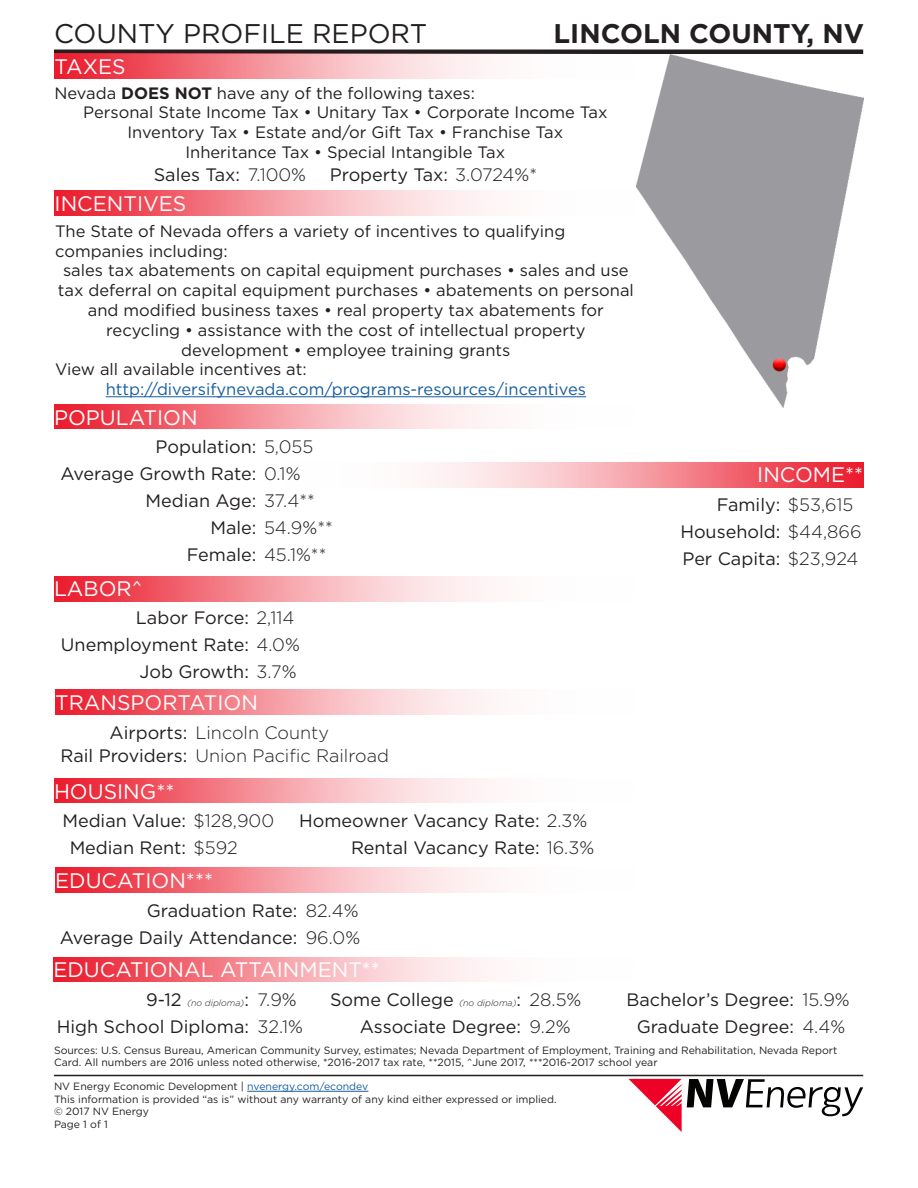
<style>
.page{position:relative;width:918px;height:1188px;background:#fff}
.page>*{position:absolute;margin:0;border:0;box-sizing:border-box;transform-origin:0 0}
.t1{font:27px "Gotham";color:#231f20}
.t2{font:700 27px "Gotham";color:#231f20}
.t3{font:21px "Gotham";color:#fff}
.t4{font:18px "Gotham";color:#231f20}
.t5{font:300 18px "Gotham";color:#231f20}
.t6{font:16.5px/19.8px "Gotham";color:#231f20;text-align:center}
.t7{font:16.5px "Gotham";color:#175d9e}
.t8{font:10.5px/12.6px "Gotham";color:#231f20}
.t9{font:italic 300 9px "Gotham";color:#231f20}
.s1{font-weight:700}
.s2{font-weight:300}
.s3{font-weight:400}
.s4{font-weight:400;font-style:normal;font-size:18px}
.s5{font-weight:300;font-style:italic;font-size:9px}
.s6{color:#175d9e}
</style>
<div class="page">
<svg style="left:629px;top:1079px;width:234px;height:53px"></svg>
<hr style="left:54px;top:1075px;width:809px;height:1px;background:#231f20">
<svg style="left:54px;top:50px;width:809px;height:4px;background:#352426"></svg>
<img style="left:54px;top:404px;width:434px;height:25px">
<hr style="left:247px;top:1091px;width:121px;height:1px;background:#175d9e">
<img style="left:636px;top:55px;width:227px;height:352px">
<img style="left:429px;top:463px;width:434px;height:25px">
<img style="left:54px;top:577px;width:434px;height:24px">
<img style="left:54px;top:778px;width:434px;height:25px">
<img style="left:55px;top:54px;width:582px;height:24px">
<img style="left:55px;top:191px;width:582px;height:25px">
<hr style="left:106px;top:396px;width:480px;height:1px;background:#175d9e">
<img style="left:55px;top:868px;width:435px;height:24px">
<img style="left:53px;top:957px;width:435px;height:25px">
<img style="left:55px;top:690px;width:435px;height:24px">
<p class="t1" style="left:54px;top:16px;width:375px">COUNTY PROFILE REPORT</p>
<p class="t2" style="left:554px;top:16px;width:312px">LINCOLN COUNTY, NV</p>
<p class="t3" style="left:55px;top:53px;width:72px">TAXES</p>
<p class="t6" style="left:55px;top:82px;width:422px">Nevada <span class="s1">DOES NOT</span> have any of the following taxes:</p>
<p class="t6" style="left:83px;top:102px;width:526px">Personal State Income Tax • Unitary Tax • Corporate Income Tax</p>
<p class="t6" style="left:127px;top:122px;width:437px">Inventory Tax • Estate and/or Gift Tax • Franchise Tax</p>
<p class="t6" style="left:185px;top:142px;width:321px">Inheritance Tax • Special Intangible Tax</p>
<p class="t3" style="left:55px;top:191px;width:133px">INCENTIVES</p>
<p class="t6" style="left:55px;top:221px;width:512px">The State of Nevada offers a variety of incentives to qualifying</p>
<p class="t6" style="left:55px;top:240px;width:174px">companies including:</p>
<p class="t6" style="left:58px;top:260px;width:578px">sales tax abatements on capital equipment purchases • sales and use tax deferral on capital equipment purchases • abatements on personal and modified business taxes • real property tax abatements for</p>
<p class="t6" style="left:106px;top:320px;width:481px">recycling • assistance with the cost of intellectual property</p>
<p class="t6" style="left:181px;top:339px;width:331px">development • employee training grants</p>
<p class="t6" style="left:55px;top:359px;width:253px">View all available incentives at:</p>
<p class="t7" style="left:106px;top:379px;width:482px">http://diversifynevada.com/programs-resources/incentives</p>
<p class="t4" style="left:154px;top:163px;width:154px">Sales Tax: <span class="s2">7.100%</span></p>
<p class="t4" style="left:330px;top:163px;width:209px">Property Tax: <span class="s2">3.0724%*</span></p>
<p class="t3" style="left:54px;top:404px;width:145px">POPULATION</p>
<p class="t4" style="left:156px;top:436px;width:159px">Population: <span class="s2">5,055</span></p>
<p class="t4" style="left:60px;top:463px;width:242px">Average Growth Rate: <span class="s2">0.1%</span></p>
<p class="t4" style="left:146px;top:490px;width:171px">Median Age: <span class="s2">37.4**</span></p>
<p class="t5" style="left:210px;top:517px;width:124px"><span class="s3">Male:</span> 54.9%**</p>
<p class="t4" style="left:187px;top:544px;width:141px">Female: <span class="s2">45.1%**</span></p>
<p class="t3" style="left:54px;top:576px;width:90px">LABOR^</p>
<p class="t4" style="left:136px;top:606px;width:160px">Labor Force: <span class="s2">2,114</span></p>
<p class="t4" style="left:61px;top:633px;width:240px">Unemployment Rate: <span class="s2">4.0%</span></p>
<p class="t4" style="left:139px;top:660px;width:159px">Job Growth: <span class="s2">3.7%</span></p>
<p class="t3" style="left:55px;top:689px;width:204px">TRANSPORTATION</p>
<p class="t5" style="left:110px;top:721px;width:221px"><span class="s3">Airports:</span> Lincoln County</p>
<p class="t5" style="left:60px;top:745px;width:330px"><span class="s3">Rail Providers:</span> Union Pacific Railroad</p>
<p class="t3" style="left:54px;top:778px;width:122px">HOUSING**</p>
<p class="t4" style="left:62px;top:809px;width:213px">Median Value: <span class="s2">$128,900</span></p>
<p class="t4" style="left:70px;top:836px;width:169px">Median Rent: <span class="s2">$592</span></p>
<p class="t4" style="left:299px;top:809px;width:290px">Homeowner Vacancy Rate: <span class="s2">2.3%</span></p>
<p class="t4" style="left:351px;top:836px;width:245px">Rental Vacancy Rate: <span class="s2">16.3%</span></p>
<p class="t3" style="left:55px;top:867px;width:159px">EDUCATION***</p>
<p class="t4" style="left:147px;top:899px;width:152px">Graduation Rate:</p>
<p class="t4" style="left:60px;top:926px;width:239px">Average Daily Attendance:</p>
<p class="t5" style="left:306px;top:899px;width:54px">82.4%</p>
<p class="t5" style="left:306px;top:926px;width:56px">96.0%</p>
<p class="t3" style="left:53px;top:956px;width:328px">EDUCATIONAL ATTAINMENT**</p>
<p class="t9" style="left:146px;top:997px;width:104px"><span class="s4">9-12</span> (no diploma)<span class="s4">:</span></p>
<p class="t4" style="left:57px;top:1015px;width:194px">High School Diploma:</p>
<p class="t4" style="left:330px;top:988px;width:193px">Some College <span class="s5">(no diploma)</span>:</p>
<p class="t4" style="left:360px;top:1015px;width:163px">Associate Degree:</p>
<p class="t5" style="left:257px;top:988px;width:41px">7.9%</p>
<p class="t5" style="left:257px;top:1015px;width:47px">32.1%</p>
<p class="t5" style="left:530px;top:988px;width:53px">28.5%</p>
<p class="t5" style="left:530px;top:1015px;width:42px">9.2%</p>
<p class="t3" style="left:757px;top:461px;width:107px">INCOME**</p>
<p class="t4" style="left:717px;top:493px;width:138px">Family: <span class="s2">$53,615</span></p>
<p class="t4" style="left:680px;top:520px;width:183px">Household: <span class="s2">$44,866</span></p>
<p class="t4" style="left:682px;top:547px;width:177px">Per Capita: <span class="s2">$23,924</span></p>
<p class="t4" style="left:626px;top:988px;width:169px">Bachelor’s Degree:</p>
<p class="t4" style="left:637px;top:1015px;width:159px">Graduate Degree:</p>
<p class="t5" style="left:802px;top:988px;width:49px">15.9%</p>
<p class="t5" style="left:802px;top:1015px;width:44px">4.4%</p>
<p class="t8" style="left:54px;top:1044px;width:785px">Sources: U.S. Census Bureau, American Community Survey, estimates; Nevada Department of Employment, Training and Rehabilitation, Nevada Report<br>Card. All numbers are 2016 unless noted otherwise, *2016-2017 tax rate, **2015, ^June 2017, ***2016-2017 school year</p>
<p class="t8" style="left:54px;top:1080px;width:316px">NV Energy Economic Development | <span class="s6">nvenergy.com/econdev</span></p>
<p class="t8" style="left:54px;top:1093px;width:504px">This information is provided “as is” without any warranty of any kind either expressed or implied.</p>
<p class="t8" style="left:54px;top:1105px;width:97px">© 2017 NV Energy</p>
<p class="t8" style="left:54px;top:1118px;width:55px">Page 1 of 1</p>
</div>
